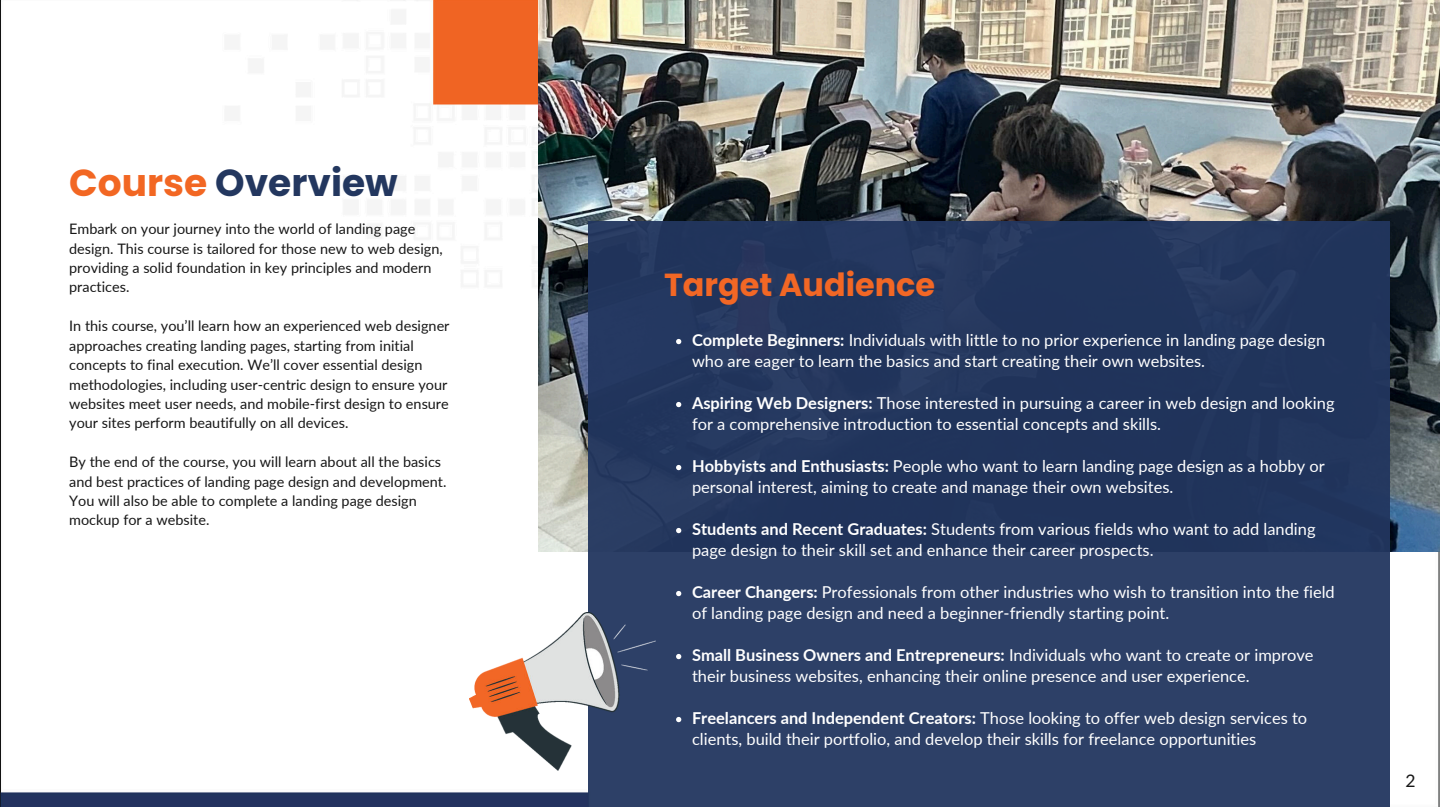
<style>
.page{position:relative;width:1440px;height:807px;background:#fff}
.page>*{position:absolute;margin:0;border:0;box-sizing:border-box;transform-origin:0 0}
.t1{font:700 37.6px "Poppins";color:#23375f}
.t2{font:700 31.9px "Poppins";color:#f26725}
.t3{font:17.4px "Lato";color:#171717}
.t4{font:16.4px/21px "Lato";color:#fff}
.t5{font:14.4px/19.4px "Lato";color:#171717}
.s1{color:#f26723}
.s2{font-weight:700}
</style>
<div class="page">
<img style="left:0;top:0;width:1440px;height:807px">
<img style="left:539px;top:0;width:901px;height:552px">
<div style="left:588px;top:221px;width:802px;height:586px;background:#22365f"></div>
<img style="left:470px;top:612px;width:186px;height:158px">
<svg style="left:676px;top:339px;width:5px;height:5px"></svg>
<svg style="left:676px;top:402px;width:5px;height:5px"></svg>
<svg style="left:676px;top:465px;width:5px;height:5px"></svg>
<svg style="left:676px;top:528px;width:5px;height:5px"></svg>
<svg style="left:676px;top:591px;width:5px;height:5px"></svg>
<svg style="left:676px;top:654px;width:5px;height:5px"></svg>
<svg style="left:676px;top:717px;width:5px;height:5px"></svg>
<h1 class="t1" style="left:69px;top:161px;width:330px"><span class="s1">Course</span> Overview</h1>
<p class="t5" style="left:69px;top:219px;width:375px">Embark on your journey into the world of landing page design. This course is tailored for those new to web design, providing a solid foundation in key principles and modern practices.</p>
<p class="t5" style="left:69px;top:316px;width:382px">In this course, you’ll learn how an experienced web designer approaches creating landing pages, starting from initial concepts to final execution. We’ll cover essential design methodologies, including user-centric design to ensure your websites meet user needs, and mobile-first design to ensure your sites perform beautifully on all devices.</p>
<p class="t5" style="left:69px;top:452px;width:379px">By the end of the course, you will learn about all the basics and best practices of landing page design and development.<br>You will also be able to complete a landing page design mockup for a website.</p>
<h2 class="t2" style="left:664px;top:266px;width:273px">Target Audience</h2>
<p class="t4" style="left:692px;top:329px;width:635px"><span class="s2">Complete Beginners:</span> Individuals with little to no prior experience in landing page design who are eager to learn the basics and start creating their own websites.</p>
<p class="t4" style="left:692px;top:392px;width:644px"><span class="s2">Aspiring Web Designers:</span> Those interested in pursuing a career in web design and looking for a comprehensive introduction to essential concepts and skills.</p>
<p class="t4" style="left:692px;top:455px;width:634px"><span class="s2">Hobbyists and Enthusiasts:</span> People who want to learn landing page design as a hobby or personal interest, aiming to create and manage their own websites.</p>
<p class="t4" style="left:692px;top:518px;width:625px"><span class="s2">Students and Recent Graduates:</span> Students from various fields who want to add landing page design to their skill set and enhance their career prospects.</p>
<p class="t4" style="left:692px;top:581px;width:644px"><span class="s2">Career Changers:</span> Professionals from other industries who wish to transition into the field of landing page design and need a beginner-friendly starting point.</p>
<p class="t4" style="left:692px;top:644px;width:623px"><span class="s2">Small Business Owners and Entrepreneurs:</span> Individuals who want to create or improve their business websites, enhancing their online presence and user experience.</p>
<p class="t4" style="left:692px;top:707px;width:617px"><span class="s2">Freelancers and Independent Creators:</span> Those looking to offer web design services to clients, build their portfolio, and develop their skills for freelance opportunities</p>
<p class="t3" style="left:1405px;top:768px;width:12px">2</p>
</div>
